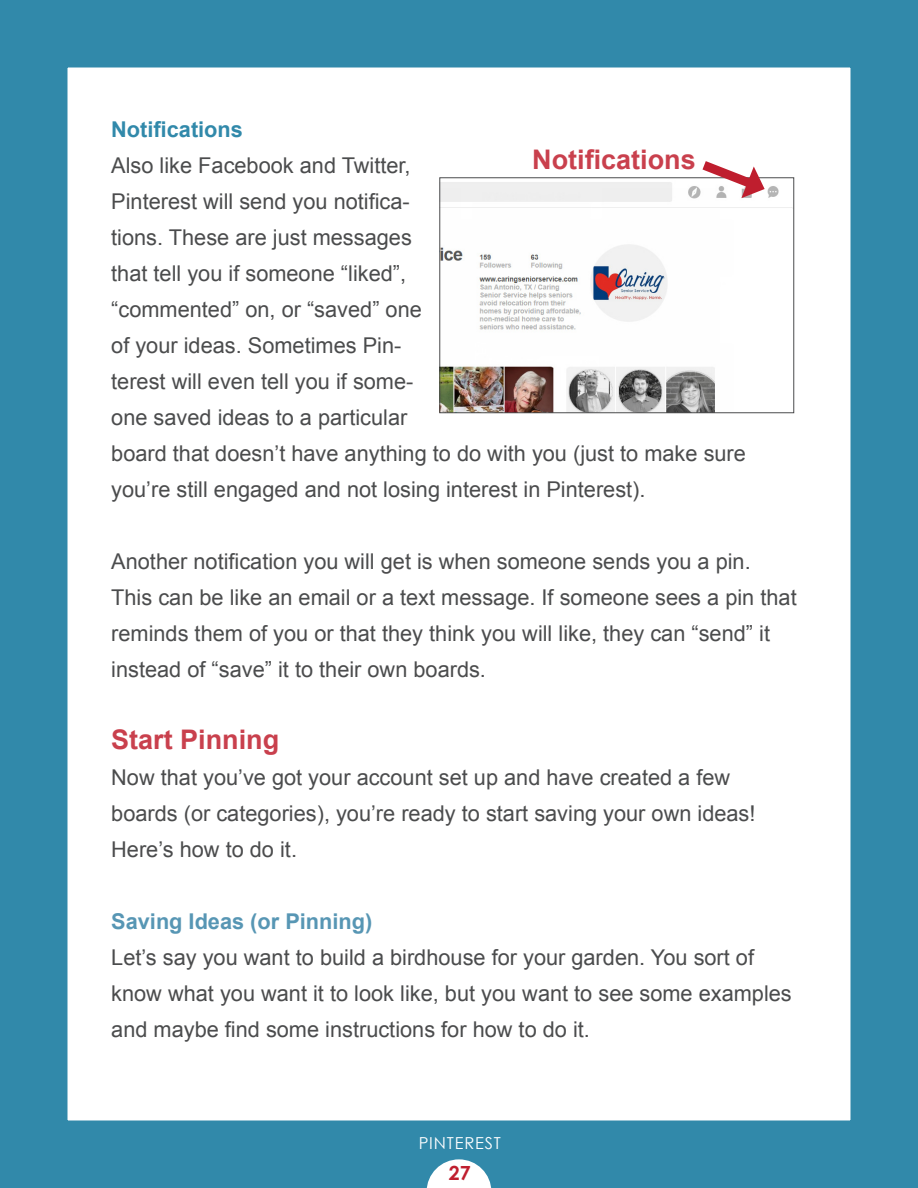
<style>
.page{position:relative;width:918px;height:1188px;background:#fff}
.page>*{position:absolute;margin:0;border:0;box-sizing:border-box;transform-origin:0 0}
.t1{font:700 27px "Arial";color:#c9404d}
.t2{font:21.75px/36px "Arial";color:#4b4c4d}
.t3{font:700 21.75px "Arial";color:#5796b4}
.t4{font:700 21.75px "Arial";color:#3189aa}
.t5{font:700 19.5px "Century Gothic";color:#bf1e2e}
.t6{font:16.5px "Century Gothic";letter-spacing:.05em;color:#fff}
</style>
<div class="page">
<div style="left:0;top:0;width:918px;height:1188px;border:68px solid #3189aa"></div>
<svg style="left:427px;top:1159px;width:64px;height:29px"></svg>
<img style="left:442px;top:182px;width:350px;height:229px">
<div style="left:440px;top:178px;width:354px;height:235px;border:1px solid #4b4c4d"></div>
<svg style="left:692px;top:161px;width:74px;height:37px"></svg>
<p class="t4" style="left:111px;top:115px;width:133px">Notifications</p>
<p class="t2" style="left:111px;top:148px;width:636px">Also like Facebook and Twitter,<br>Pinterest will send you notifica-<br>tions. These are just messages<br>that tell you if someone “liked”,<br>“commented” on, or “saved” one<br>of your ideas. Sometimes Pin-<br>terest will even tell you if some-<br>one saved ideas to a particular<br>board that doesn’t have anything to do with you (just to make sure you’re still engaged and not losing interest in Pinterest).</p>
<p class="t1" style="left:532px;top:142px;width:165px">Notifications</p>
<p class="t2" style="left:111px;top:543px;width:687px">Another notification you will get is when someone sends you a pin.<br>This can be like an email or a text message. If someone sees a pin that reminds them of you or that they think you will like, they can “send” it instead of “save” it to their own boards.</p>
<p class="t1" style="left:111px;top:721px;width:170px">Start Pinning</p>
<p class="t2" style="left:111px;top:760px;width:646px">Now that you’ve got your account set up and have created a few boards (or categories), you’re ready to start saving your own ideas!<br>Here’s how to do it.</p>
<p class="t3" style="left:111px;top:907px;width:263px">Saving Ideas (or Pinning)</p>
<p class="t2" style="left:111px;top:939px;width:682px">Let’s say you want to build a birdhouse for your garden. You sort of know what you want it to look like, but you want to see some examples and maybe find some instructions for how to do it.</p>
<p class="t6" style="left:419px;top:1131px;width:84px">PINTEREST</p>
<p class="t5" style="left:449px;top:1158px;width:23px">27</p>
</div>
